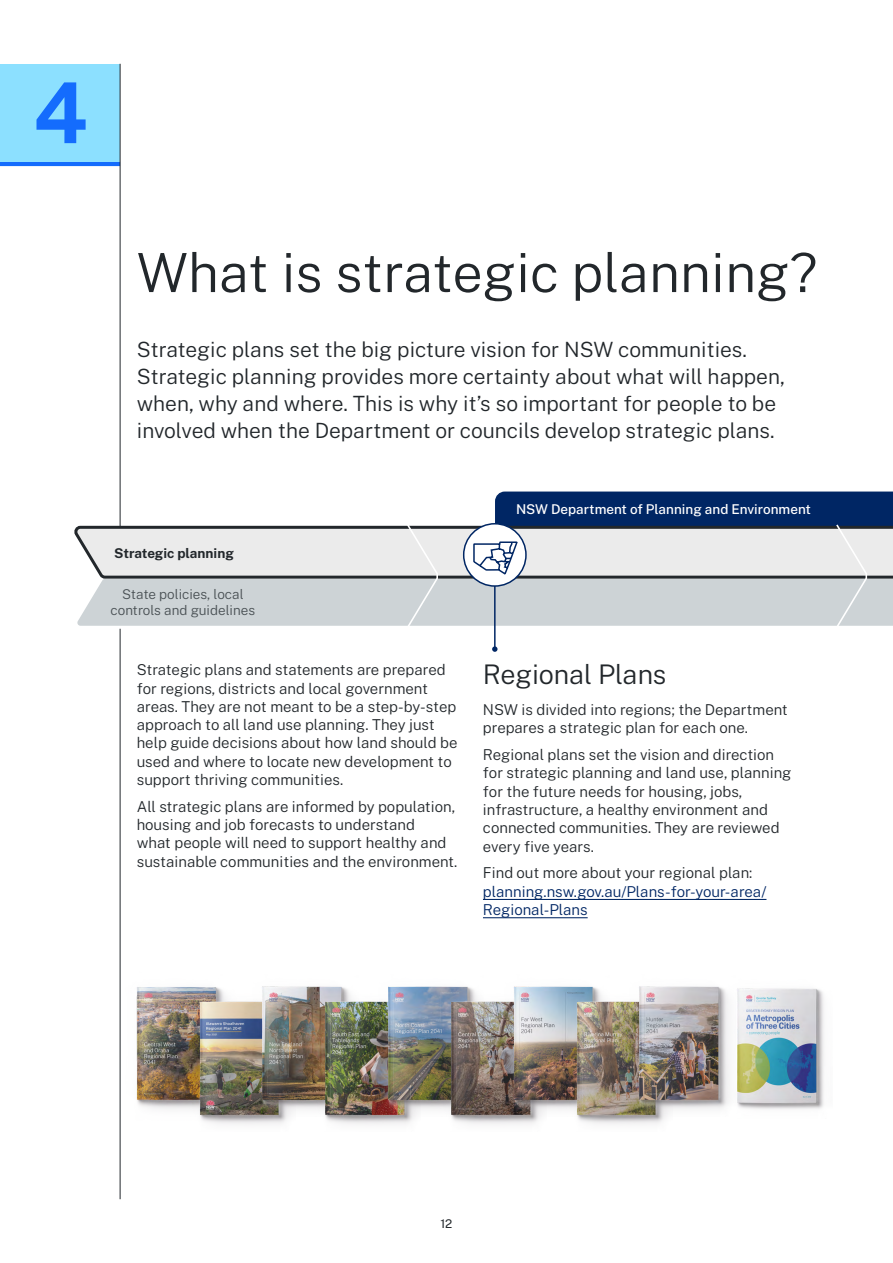
<style>
.page{position:relative;width:893px;height:1263px;background:#fff}
.page>*{position:absolute;margin:0;border:0;box-sizing:border-box;transform-origin:0 0}
.Chapter_numbers{font:700 84px "Public Sans";color:#146cfd}
.Heading_1__H1{font:300 54px "Public Sans";color:#22272b}
.Heading_2__H2{font:300 27px "Public Sans";letter-spacing:-.005em;color:#22272b}
.Pull-Quote{font:300 21px/27px "Public Sans";color:#22272b}
.Body{font:300 15px/18.3px "Public Sans";color:#22272b}
.Body-2{font:300 15px/18.3px "Public Sans";color:#002664}
.t1{font:300 13.5px/16.2px "Public Sans";color:#495054;text-align:center}
.t2{font:500 13.5px "Public Sans";color:#fff}
.t3{font:700 13.5px "Public Sans";color:#22272b}
.t4{font:12px "Public Sans";color:#22272b}
.s1{color:#22272b}
</style>
<div class="page">
<hr style="left:0;top:162px;width:120px;height:4px;background:#146cfd">
<div style="left:0;top:64px;width:120px;height:98px;background:#8ce0ff"></div>
<hr style="left:120px;top:64px;width:1px;height:1135px;background:#22272b">
<svg style="left:74px;top:524px;width:424px;height:131px"></svg>
<hr style="left:483px;top:899px;width:283px;height:1px;background:#002664">
<hr style="left:483px;top:917px;width:105px;height:1px;background:#002664">
<img style="left:119px;top:964px;width:99px;height:165px">
<img style="left:190px;top:988px;width:99px;height:141px">
<img style="left:252px;top:986px;width:92px;height:130px">
<img style="left:315px;top:988px;width:100px;height:137px">
<img style="left:378px;top:986px;width:92px;height:130px">
<img style="left:737px;top:988px;width:87px;height:121px">
<img style="left:441px;top:988px;width:100px;height:137px">
<img style="left:504px;top:986px;width:91px;height:130px">
<img style="left:567px;top:988px;width:99px;height:137px">
<img style="left:629px;top:986px;width:101px;height:130px">
<svg style="left:405px;top:524px;width:34px;height:106px;background:#d5d8da"></svg>
<hr style="left:494px;top:584px;width:2px;height:65px;background:#002664">
<svg style="left:492px;top:646px;width:5px;height:6px"></svg>
<div style="left:464px;top:524px;width:62px;height:62px;background:#fff;border-radius:50%"></div>
<svg style="left:472px;top:491px;width:421px;height:139px;background:#a1acbd"></svg>
<p class="Chapter_numbers" style="left:33px;top:52px;width:57px">4</p>
<h1 class="Heading_1__H1" style="left:137px;top:233px;width:682px">What is strategic planning?</h1>
<p class="Pull-Quote" style="left:137px;top:335px;width:650px">Strategic plans set the big picture vision for NSW communities.<br>Strategic planning provides more certainty about what will happen, when, why and where. This is why it’s so important for people to be involved when the Department or councils develop strategic plans.</p>
<p class="t3" style="left:114px;top:544px;width:121px">Strategic planning</p>
<p class="t1" style="left:111px;top:585px;width:146px">State policies, local controls and guidelines</p>
<p class="Body" style="left:137px;top:660px;width:322px">Strategic plans and statements are prepared for regions, districts and local government areas. They are not meant to be a step-by-step approach to all land use planning. They just help guide decisions about how land should be used and where to locate new development to support thriving communities.</p>
<p class="Body" style="left:137px;top:796px;width:322px">All strategic plans are informed by population, housing and job forecasts to understand<br>what people will need to support healthy and sustainable communities and the environment.</p>
<p class="t2" style="left:516px;top:499px;width:296px">NSW Department of Planning and Environment</p>
<h2 class="Heading_2__H2" style="left:483px;top:654px;width:185px">Regional Plans</h2>
<p class="Body" style="left:483px;top:699px;width:306px">NSW is divided into regions; the Department prepares a strategic plan for each one.</p>
<p class="Body" style="left:483px;top:744px;width:310px">Regional plans set the vision and direction for strategic planning and land use, planning for the future needs for housing, jobs, infrastructure, a healthy environment and connected communities. They are reviewed every five years.</p>
<p class="Body-2" style="left:483px;top:863px;width:285px"><span class="s1">Find out more about your regional plan: </span>planning.nsw.gov.au/Plans-for-your-area/<br>Regional-Plans</p>
<p class="t4" style="left:440px;top:1215px;width:13px">12</p>
</div>
